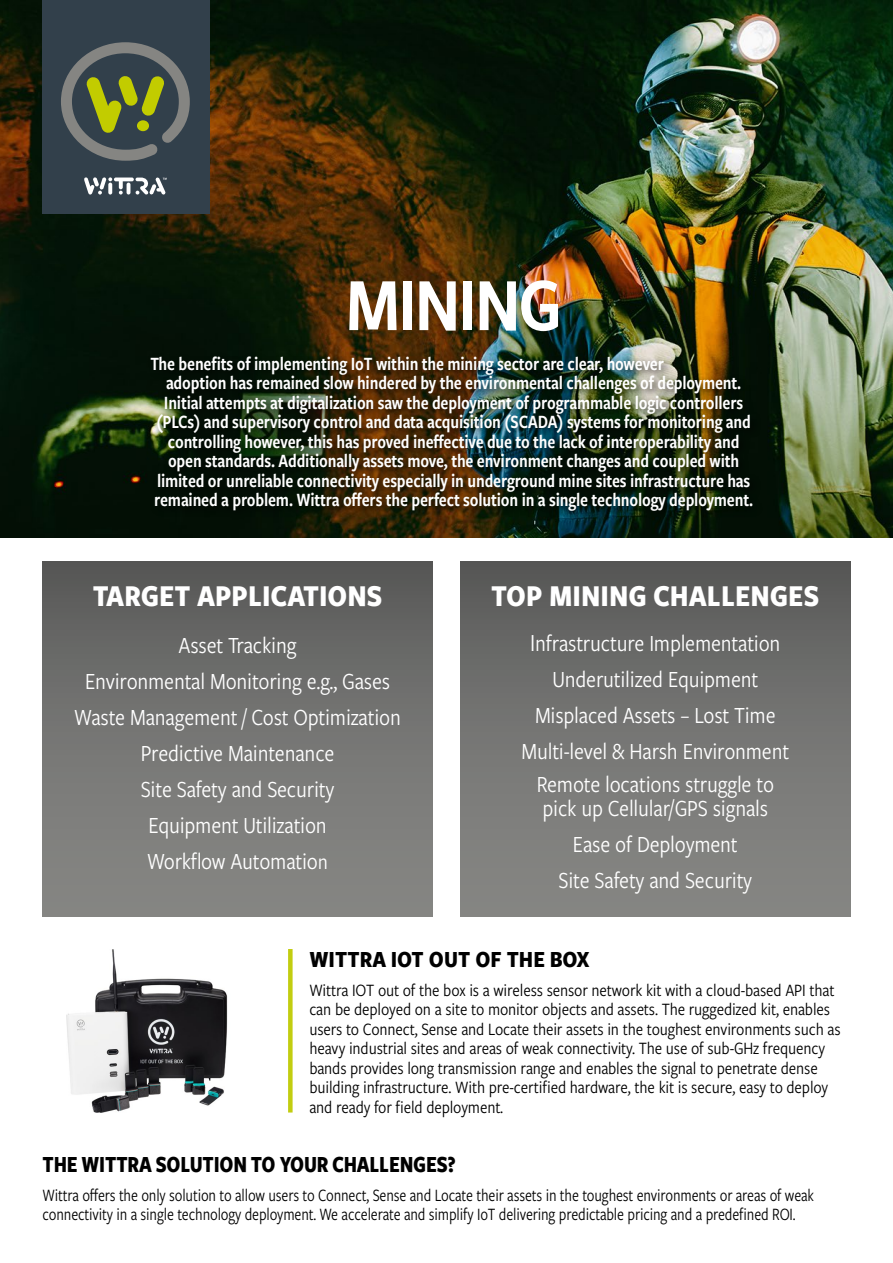
<style>
.page{position:relative;width:893px;height:1263px;background:#fff}
.page>*{position:absolute;margin:0;border:0;box-sizing:border-box;transform-origin:0 0}
.t1{font:78px "Freight Sans Cnd Pro Semi";letter-spacing:-.04em;color:#fff}
.t2{font:700 31.5px "Freight Sans Cnd Pro";color:#fff}
.t3{font:24px/36px "Freight Sans Cnd Pro";letter-spacing:-.01em;color:#fff;text-align:center}
.t4{font:700 24px "Freight Sans Cnd Pro";letter-spacing:-.01em;color:#000;scale:.93 1}
.t5{font:700 24px "Freight Sans Cnd Pro";letter-spacing:-.01em;color:#000}
.t6{font:19.5px "Freight Sans Cnd Pro Semi";letter-spacing:-.01em;color:#fff;scale:.93 1}
.t7{font:18px/19.5px "Freight Sans Cnd Pro";letter-spacing:-.01em;color:#000}
.t8{font:18px/19.5px "Freight Sans Cnd Pro";letter-spacing:-.01em;color:#000;scale:.93 1}
.s1{font-size:22.5px}
.s2{font-size:25.5px}
</style>
<div class="page">
<div style="left:43px;top:561px;width:390px;height:355px;background:linear-gradient(to bottom,#5b5b5a,#8b8b88)"></div>
<div style="left:460px;top:561px;width:390px;height:355px;background:linear-gradient(to bottom,#5b5b5a,#8b8b88)"></div>
<img style="left:0;top:0;width:893px;height:538px">
<div style="left:147px;top:352px;width:616px;height:170px;background:#000;opacity:.75"></div>
<div style="left:43px;top:0;width:167px;height:213px;background:#32404b"></div>
<svg style="left:84px;top:177px;width:83px;height:18px"></svg>
<svg style="left:61px;top:42px;width:129px;height:119px"></svg>
<div style="left:137px;top:120px;width:12px;height:11px;background:#c2cc00;border-radius:50%"></div>
<div style="left:288px;top:949px;width:5px;height:163px;background:#c2cd10"></div>
<img style="left:66px;top:949px;width:162px;height:163px">
<h1 class="t1" style="left:345px;top:252px;width:218px">MINING</h1>
<p class="t6" style="left:150px;top:350px;width:554px">The benefits of implementing IoT within the mining sector are clear, however</p>
<p class="t6" style="left:166px;top:370px;width:620px">adoption has remained slow hindered by the environmental challenges of deployment.</p>
<p class="t6" style="left:164px;top:389px;width:625px">Initial attempts at digitalization saw the deployment of programmable logic controllers</p>
<p class="t6" style="left:156px;top:409px;width:641px">(PLCs) and supervisory control and data acquisition (SCADA) systems for monitoring and</p>
<p class="t6" style="left:168px;top:428px;width:616px">controlling however, this has proved ineffective due to the lack of interoperability and</p>
<p class="t6" style="left:168px;top:448px;width:616px">open standards. Additionally assets move, the environment changes and coupled with</p>
<p class="t6" style="left:157px;top:467px;width:639px">limited or unreliable connectivity especially in underground mine sites infrastructure has</p>
<p class="t6" style="left:154px;top:487px;width:645px">remained a problem. Wittra offers the perfect solution in a single technology deployment.</p>
<h2 class="t2" style="left:93px;top:574px;width:291px">TARGET APPLICATIONS</h2>
<p class="t3" style="left:74px;top:626px;width:328px">Asset Tracking<br>Environmental Monitoring e.g., Gases<br>Waste Management / Cost Optimization<br>Predictive Maintenance<br>Site Safety and Security<br>Equipment Utilization<br>Workflow Automatio<span class="s1">n</span></p>
<h2 class="t2" style="left:491px;top:574px;width:330px">TOP MINING CHALLENGES</h2>
<p class="t3" style="left:521px;top:624px;width:269px"><span class="s2">I</span>nfrastructure Implementation<br>Underutilized Equipment<br>Misplaced Assets – Lost Time<br>Multi-level &amp; Harsh Environment</p>
<p class="t3" style="left:537px;top:771px;width:239px;line-height:24px;text-align:left">Remote locations struggle to pick up Cellular/GPS signals</p>
<p class="t3" style="left:558px;top:825px;width:195px">Ease of Deployment<br>Site Safety and Security</p>
<p class="t5" style="left:309px;top:943px;width:282px">WITTRA IOT OUT OF THE BOX</p>
<p class="t7" style="left:309px;top:979px;width:533px">Wittra IOT out of the box is a wireless sensor network kit with a cloud-based API that can be deployed on a site to monitor objects and assets. The ruggedized kit, enables users to Connect, Sense and Locate their assets in the toughest environments such as heavy industrial sites and areas of weak connectivity. The use of sub-GHz frequency bands provides long transmission range and enables the signal to penetrate dense building infrastructure. With pre-certified hardware, the kit is secure, easy to deploy and ready for field deployment.</p>
<p class="t4" style="left:43px;top:1148px;width:446px">THE WITTRA SOLUTION TO YOUR CHALLENGES?</p>
<p class="t8" style="left:43px;top:1184px;width:831px">Wittra offers the only solution to allow users to Connect, Sense and Locate their assets in the toughest environments or areas of weak connectivity in a single technology deployment. We accelerate and simplify IoT delivering predictable pricing and a predefined ROI.</p>
</div>
